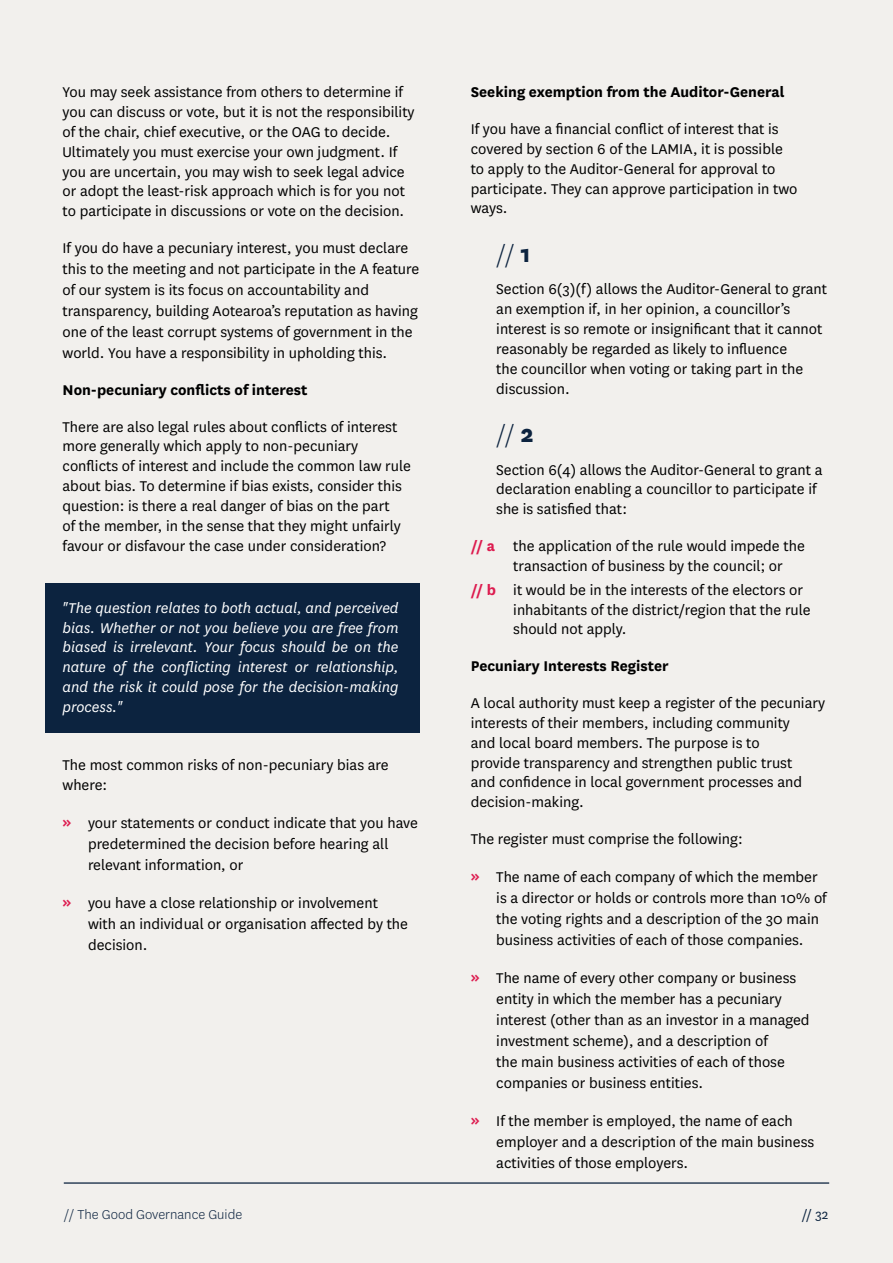
<style>
.page{position:relative;width:893px;height:1263px;background:#f2f0ed}
.page>*{position:absolute;margin:0;border:0;box-sizing:border-box;transform-origin:0 0}
.t1{font:300 27px "National";color:#0c233f}
.t2{font:16.5px/19.8px "National";color:#000}
.t3{font:italic 16.5px/19.8px "National";color:#fff;text-align:justify}
.t4{font:700 16.5px "National";color:#000}
.t5{font:300 15px "National";color:#0c233f}
.t6{font:15px "National";color:#0c233f}
.s1{font-weight:800}
.s2{font-weight:700;color:#dd1b4f}
</style>
<div class="page">
<div style="left:46px;top:583px;width:374px;height:150px;background:#0c233f"></div>
<hr style="left:64px;top:1182px;width:765px;height:2px;background:#0c233f">
<p class="t2" style="left:63px;top:82px;width:354px">You may seek assistance from others to determine if you can discuss or vote, but it is not the responsibility of the chair, chief executive, or the OAG to decide.<br>Ultimately you must exercise your own judgment. If you are uncertain, you may wish to seek legal advice or adopt the least-risk approach which is for you not to participate in discussions or vote on the decision.</p>
<p class="t2" style="left:63px;top:237px;width:358px;line-height:21px">If you do have a pecuniary interest, you must declare this to the meeting and not participate in the A feature of our system is its focus on accountability and transparency, building Aotearoa’s reputation as having one of the least corrupt systems of government in the world. You have a responsibility in upholding this.</p>
<p class="t4" style="left:63px;top:378px;width:246px">Non-pecuniary conflicts of interest</p>
<p class="t2" style="left:63px;top:416px;width:350px">There are also legal rules about conflicts of interest more generally which apply to non-pecuniary conflicts of interest and include the common law rule about bias. To determine if bias exists, consider this question: is there a real danger of bias on the part<br>of the member, in the sense that they might unfairly favour or disfavour the case under consideration?</p>
<p class="t3" style="left:63px;top:597px;width:337px">"The question relates to both actual, and perceived bias. Whether or not you believe you are free from biased is irrelevant. Your focus should be on the nature of the conflicting interest or relationship, and the risk it could pose for the decision-making process."</p>
<p class="t2" style="left:63px;top:754px;width:328px">The most common risks of non-pecuniary bias are where:</p>
<p class="t2" style="left:88px;top:811px;width:331px;line-height:21px">your statements or conduct indicate that you have predetermined the decision before hearing all relevant information, or</p>
<p class="t2" style="left:88px;top:891px;width:322px;line-height:21px">you have a close relationship or involvement with an individual or organisation affected by the decision.</p>
<p class="t4" style="left:471px;top:81px;width:315px">Seeking exemption from the Auditor-General</p>
<p class="t2" style="left:471px;top:119px;width:328px">If you have a financial conflict of interest that is covered by section 6 of the LAMIA, it is possible to apply to the Auditor-General for approval to participate. They can approve participation in two ways.</p>
<h1 class="t1" style="left:496px;top:237px;width:36px">// <span class="s1">1</span></h1>
<p class="t2" style="left:496px;top:279px;width:332px">Section 6(3)(f) allows the Auditor-General to grant an exemption if, in her opinion, a councillor’s interest is so remote or insignificant that it cannot reasonably be regarded as likely to influence<br>the councillor when voting or taking part in the discussion.</p>
<h1 class="t1" style="left:496px;top:417px;width:39px">// <span class="s1">2</span></h1>
<p class="t2" style="left:496px;top:459px;width:328px">Section 6(4) allows the Auditor-General to grant a declaration enabling a councillor to participate if she is satisfied that:</p>
<p class="t2" style="left:513px;top:535px;width:293px;text-indent:-43px"><span class="s2">// a</span> the application of the rule would impede the transaction of business by the council; or</p>
<p class="t2" style="left:513px;top:579px;width:299px;text-indent:-43px"><span class="s2">// b</span> it would be in the interests of the electors or inhabitants of the district/region that the rule should not apply.</p>
<p class="t4" style="left:471px;top:654px;width:199px">Pecuniary Interests Register</p>
<p class="t2" style="left:471px;top:692px;width:356px">A local authority must keep a register of the pecuniary interests of their members, including community<br>and local board members. The purpose is to<br>provide transparency and strengthen public trust<br>and confidence in local government processes and decision-making.</p>
<p class="t2" style="left:471px;top:828px;width:273px">The register must comprise the following:</p>
<p class="t2" style="left:496px;top:866px;width:332px;line-height:21px">The name of each company of which the member is a director or holds or controls more than 10% of the voting rights and a description of the 30 main business activities of each of those companies.</p>
<p class="t2" style="left:496px;top:967px;width:315px;line-height:21px">The name of every other company or business entity in which the member has a pecuniary interest (other than as an investor in a managed investment scheme), and a description of<br>the main business activities of each of those companies or business entities.</p>
<p class="t2" style="left:496px;top:1110px;width:319px;line-height:21px">If the member is employed, the name of each employer and a description of the main business activities of those employers.</p>
<p class="t5" style="left:64px;top:1205px;width:180px">// The Good Governance Guide</p>
<p class="t6" style="left:802px;top:1204px;width:28px">// 32</p>
</div>
